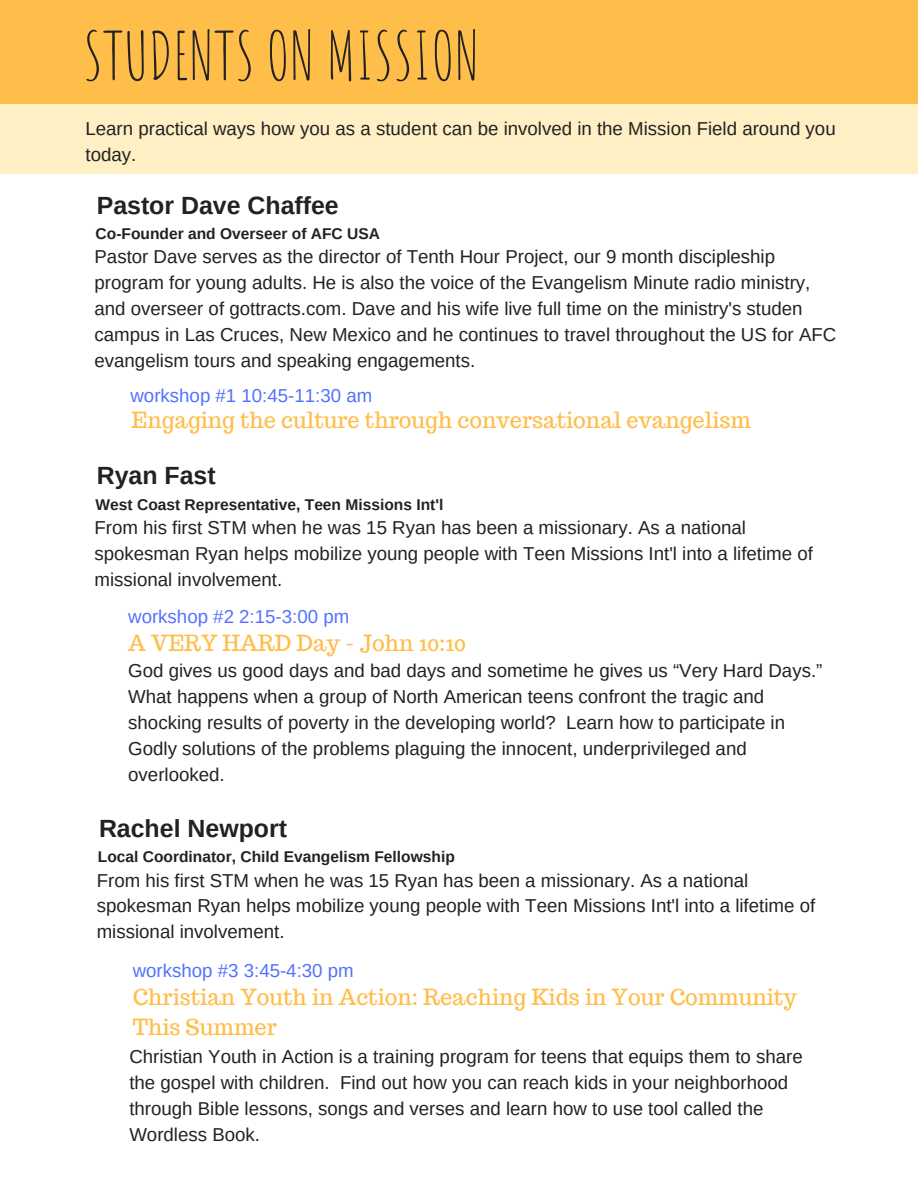
<style>
.page{position:relative;width:918px;height:1188px;background:#fff}
.page>*{position:absolute;margin:0;border:0;box-sizing:border-box;transform-origin:0 0}
.t1{font:65.4px "Amatic SC";color:#222}
.t2{font:700 24.9px "Arimo";color:#222}
.t3{font:21.75px/30.3px "Trocchi";color:#ffbd4a}
.t4{font:18.75px/25.8px "Arimo";color:#222}
.t5{font:18.75px "Arimo";color:#5271ff}
.t6{font:700 15.6px "Arimo";color:#222}
</style>
<div class="page">
<div style="left:0;top:0;width:918px;height:107px;background:#ffbd4a"></div>
<div style="left:0;top:105px;width:918px;height:69px;background:#ffefc5"></div>
<h1 class="t1" style="left:83px;top:13px;width:398px">STUDENTS ON MISSION</h1>
<p class="t4" style="left:86px;top:116px;width:752px">Learn practical ways how you as a student can be involved in the Mission Field around you today.</p>
<h2 class="t2" style="left:97px;top:191px;width:244px">Pastor Dave Chaffee</h2>
<p class="t6" style="left:96px;top:224px;width:286px">Co-Founder and Overseer of AFC USA</p>
<p class="t4" style="left:94px;top:244px;width:743px">Pastor Dave serves as the director of Tenth Hour Project, our 9 month discipleship program for young adults. He is also the voice of the Evangelism Minute radio ministry, and overseer of gottracts.com. Dave and his wife live full time on the ministry's studen campus in Las Cruces, New Mexico and he continues to travel throughout the US for AFC evangelism tours and speaking engagements.</p>
<p class="t5" style="left:130px;top:385px;width:243px">workshop #1 10:45-11:30 am</p>
<p class="t3" style="left:132px;top:404px;width:621px">Engaging the culture through conversational evangelism</p>
<h2 class="t2" style="left:97px;top:461px;width:120px">Ryan Fast</h2>
<p class="t6" style="left:96px;top:496px;width:349px">West Coast Representative, Teen Missions Int'l</p>
<p class="t4" style="left:94px;top:515px;width:720px">From his first STM when he was 15 Ryan has been a missionary. As a national spokesman Ryan helps mobilize young people with Teen Missions Int'l into a lifetime of missional involvement.</p>
<p class="t5" style="left:128px;top:606px;width:223px">workshop #2 2:15-3:00 pm</p>
<p class="t3" style="left:128px;top:628px;width:339px">A VERY HARD Day - John 10:10</p>
<p class="t4" style="left:128px;top:658px;width:696px">God gives us good days and bad days and sometime he gives us “Very Hard Days.” What happens when a group of North American teens confront the tragic and shocking results of poverty in the developing world? Learn how to participate in Godly solutions of the problems plaguing the innocent, underprivileged and overlooked.</p>
<h2 class="t2" style="left:99px;top:814px;width:190px">Rachel Newport</h2>
<p class="t6" style="left:98px;top:848px;width:358px">Local Coordinator, Child Evangelism Fellowship</p>
<p class="t4" style="left:97px;top:867px;width:720px">From his first STM when he was 15 Ryan has been a missionary. As a national spokesman Ryan helps mobilize young people with Teen Missions Int'l into a lifetime of missional involvement.</p>
<p class="t5" style="left:133px;top:960px;width:223px">workshop #3 3:45-4:30 pm</p>
<p class="t3" style="left:133px;top:981px;width:666px">Christian Youth in Action: Reaching Kids in Your Community<br>This Summer</p>
<p class="t4" style="left:129px;top:1044px;width:675px">Christian Youth in Action is a training program for teens that equips them to share the gospel with children. Find out how you can reach kids in your neighborhood through Bible lessons, songs and verses and learn how to use tool called the Wordless Book.</p>
</div>
